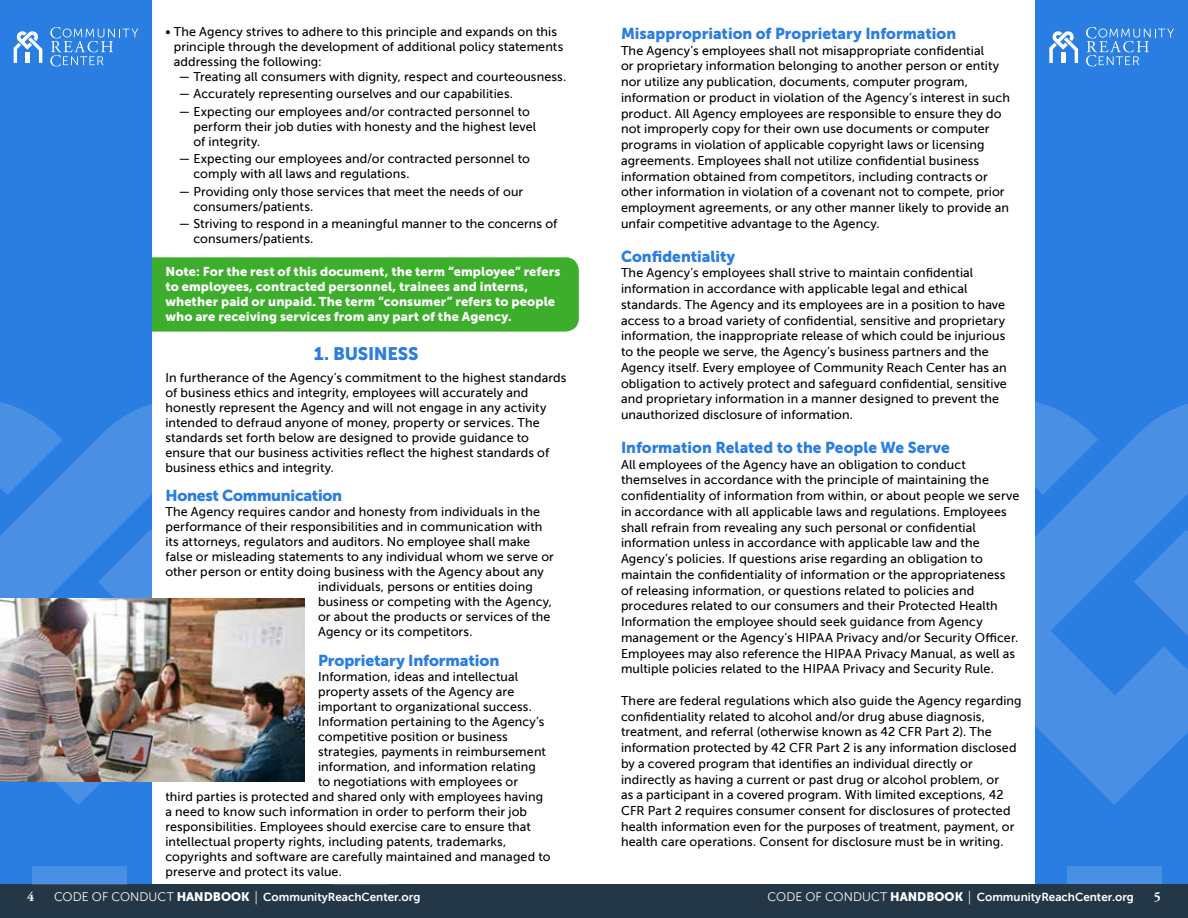
<style>
.page{position:relative;width:1188px;height:918px;background:#fff}
.page>*{position:absolute;margin:0;border:0;box-sizing:border-box;transform-origin:0 0}
.t1{font:18px "Museo Sans 900";letter-spacing:-.015em;color:#2a7de1}
.t2{font:15.75px "Museo Sans 900";letter-spacing:-.005em;color:#2a7de1}
.t3{font:700 13.5px "Adobe Garamond Pro";color:#fff}
.t4{font:12.75px/15.8px "Museo Sans 500";letter-spacing:.01em;color:#000}
.t5{font:12.75px/15px "Museo Sans 900";letter-spacing:.01em;color:#fff}
.t6{font:11.7px "Museo Sans 700";color:#fff}
.s1{font-family:"Museo Sans 300";font-size:12.3px}
.s2{font-family:"Museo Sans 900";font-size:12.3px}
.s3{font-family:"Adobe Garamond Pro";font-size:13.5px}
</style>
<div class="page">
<div style="left:127px;top:257px;width:452px;height:75px;background:#3dae2b;border-radius:14px"></div>
<div style="left:1036px;top:0;width:152px;height:918px;background:#2a7de1"></div>
<svg style="left:1035px;top:398px;width:153px;height:407px;fill:#4990e5"></svg>
<svg style="left:820px;top:884px;width:157px;height:1px"></svg>
<svg style="left:1134px;top:529px;width:54px;height:356px"></svg>
<div style="left:1068px;top:866px;width:94px;height:19px;background:#4990e5"></div>
<div style="left:0;top:0;width:152px;height:918px;background:#2a7de1"></div>
<svg style="left:50px;top:27px;width:88px;height:39px"></svg>
<svg style="left:14px;top:31px;width:28px;height:32px"></svg>
<div style="left:0;top:885px;width:594px;height:33px;background:#243746"></div>
<svg style="left:1086px;top:27px;width:88px;height:39px"></svg>
<svg style="left:1049px;top:31px;width:29px;height:32px"></svg>
<div style="left:594px;top:885px;width:594px;height:33px;background:#243746"></div>
<svg style="left:0;top:402px;width:152px;height:403px;fill:#4990e5"></svg>
<svg style="left:98px;top:529px;width:291px;height:356px"></svg>
<div style="left:32px;top:866px;width:94px;height:19px;background:#4990e5"></div>
<img style="left:0;top:599px;width:305px;height:183px">
<p class="t4" style="left:174px;top:24px;width:391px;line-height:15px;text-indent:-8px">• The Agency strives to adhere to this principle and expands on this principle through the development of additional policy statements addressing the following:</p>
<p class="t4" style="left:179px;top:69px;width:389px">— Treating all consumers with dignity, respect and courteousness.</p>
<p class="t4" style="left:179px;top:86px;width:336px">— Accurately representing ourselves and our capabilities.</p>
<p class="t4" style="left:193px;top:104px;width:344px;line-height:15px;text-indent:-15px">— Expecting our employees and/or contracted personnel to perform their job duties with honesty and the highest level of integrity.</p>
<p class="t4" style="left:193px;top:152px;width:338px;line-height:15px;text-indent:-15px">— Expecting our employees and/or contracted personnel to comply with all laws and regulations.</p>
<p class="t4" style="left:193px;top:184px;width:331px;line-height:15px;text-indent:-15px">— Providing only those services that meet the needs of our consumers/patients.</p>
<p class="t4" style="left:193px;top:216px;width:365px;line-height:15px;text-indent:-15px">— Striving to respond in a meaningful manner to the concerns of consumers/patients.</p>
<p class="t5" style="left:165px;top:264px;width:397px">Note: For the rest of this document, the term “employee” refers to employees, contracted personnel, trainees and interns, whether paid or unpaid. The term “consumer” refers to people who are receiving services from any part of the Agency.</p>
<h1 class="t1" style="left:314px;top:343px;width:106px">1. BUSINESS</h1>
<p class="t4" style="left:165px;top:370px;width:403px;line-height:15px">In furtherance of the Agency’s commitment to the highest standards of business ethics and integrity, employees will accurately and honestly represent the Agency and will not engage in any activity intended to defraud anyone of money, property or services. The standards set forth below are designed to provide guidance to ensure that our business activities reflect the highest standards of business ethics and integrity.</p>
<p class="t2" style="left:165px;top:486px;width:178px">Honest Communication</p>
<p class="t4" style="left:165px;top:503px;width:376px">The Agency requires candor and honesty from individuals in the</p>
<p class="t4" style="left:165px;top:518px;width:379px">performance of their responsibilities and in communication with</p>
<p class="t4" style="left:165px;top:533px;width:366px">its attorneys, regulators and auditors. No employee shall make</p>
<p class="t4" style="left:165px;top:548px;width:390px">false or misleading statements to any individual whom we serve or</p>
<p class="t4" style="left:165px;top:563px;width:380px">other person or entity doing business with the Agency about any</p>
<p class="t4" style="left:318px;top:578px;width:216px">individuals, persons or entities doing</p>
<p class="t4" style="left:318px;top:593px;width:235px">business or competing with the Agency,</p>
<p class="t4" style="left:318px;top:608px;width:234px">or about the products or services of the</p>
<p class="t4" style="left:318px;top:623px;width:156px">Agency or its competitors.</p>
<p class="t2" style="left:318px;top:651px;width:183px">Proprietary Information</p>
<p class="t4" style="left:318px;top:668px;width:202px">Information, ideas and intellectual</p>
<p class="t4" style="left:318px;top:683px;width:198px">property assets of the Agency are</p>
<p class="t4" style="left:318px;top:698px;width:215px">important to organizational success.</p>
<p class="t4" style="left:318px;top:713px;width:228px">Information pertaining to the Agency’s</p>
<p class="t4" style="left:318px;top:728px;width:191px">competitive position or business</p>
<p class="t4" style="left:318px;top:743px;width:229px">strategies, payments in reimbursement</p>
<p class="t4" style="left:318px;top:758px;width:219px">information, and information relating</p>
<p class="t4" style="left:318px;top:773px;width:202px">to negotiations with employees or</p>
<p class="t4" style="left:165px;top:788px;width:379px">third parties is protected and shared only with employees having</p>
<p class="t4" style="left:165px;top:803px;width:363px">a need to know such information in order to perform their job</p>
<p class="t4" style="left:165px;top:818px;width:367px">responsibilities. Employees should exercise care to ensure that</p>
<p class="t4" style="left:165px;top:833px;width:342px">intellectual property rights, including patents, trademarks,</p>
<p class="t4" style="left:165px;top:848px;width:387px">copyrights and software are carefully maintained and managed to</p>
<p class="t4" style="left:165px;top:863px;width:178px">preserve and protect its value.</p>
<p class="t2" style="left:621px;top:24px;width:337px">Misappropriation of Proprietary Information</p>
<p class="t4" style="left:621px;top:42px;width:390px">The Agency’s employees shall not misappropriate confidential<br>or proprietary information belonging to another person or entity nor utilize any publication, documents, computer program, information or product in violation of the Agency’s interest in such product. All Agency employees are responsible to ensure they do not improperly copy for their own use documents or computer programs in violation of applicable copyright laws or licensing agreements. Employees shall not utilize confidential business information obtained from competitors, including contracts or other information in violation of a covenant not to compete, prior employment agreements, or any other manner likely to provide an unfair competitive advantage to the Agency.</p>
<p class="t2" style="left:621px;top:247px;width:116px">Confidentiality</p>
<p class="t4" style="left:621px;top:265px;width:387px">The Agency’s employees shall strive to maintain confidential information in accordance with applicable legal and ethical standards. The Agency and its employees are in a position to have access to a broad variety of confidential, sensitive and proprietary information, the inappropriate release of which could be injurious to the people we serve, the Agency’s business partners and the Agency itself. Every employee of Community Reach Center has an obligation to actively protect and safeguard confidential, sensitive and proprietary information in a manner designed to prevent the unauthorized disclosure of information.</p>
<p class="t2" style="left:621px;top:438px;width:330px">Information Related to the People We Serve</p>
<p class="t4" style="left:621px;top:456px;width:400px">All employees of the Agency have an obligation to conduct themselves in accordance with the principle of maintaining the confidentiality of information from within, or about people we serve in accordance with all applicable laws and regulations. Employees shall refrain from revealing any such personal or confidential information unless in accordance with applicable law and the Agency’s policies. If questions arise regarding an obligation to maintain the confidentiality of information or the appropriateness of releasing information, or questions related to policies and procedures related to our consumers and their Protected Health Information the employee should seek guidance from Agency management or the Agency’s HIPAA Privacy and/or Security Officer.<br>Employees may also reference the HIPAA Privacy Manual, as well as multiple policies related to the HIPAA Privacy and Security Rule.</p>
<p class="t4" style="left:621px;top:693px;width:402px">There are federal regulations which also guide the Agency regarding confidentiality related to alcohol and/or drug abuse diagnosis, treatment, and referral (otherwise known as 42 CFR Part 2). The information protected by 42 CFR Part 2 is any information disclosed by a covered program that identifies an individual directly or indirectly as having a current or past drug or alcohol problem, or<br>as a participant in a covered program. With limited exceptions, 42<br>CFR Part 2 requires consumer consent for disclosures of protected health information even for the purposes of treatment, payment, or health care operations. Consent for disclosure must be in writing.</p>
<p class="t3" style="left:27px;top:889px;width:9px">4</p>
<p class="t6" style="left:54px;top:890px;width:368px"><span class="s1">CODE OF CONDUCT</span> <span class="s2">HANDBOOK</span> <span class="s3">|</span> CommunityReachCenter.org</p>
<p class="t6" style="left:768px;top:890px;width:368px"><span class="s1">CODE OF CONDUCT</span> <span class="s2">HANDBOOK</span> <span class="s3">|</span> CommunityReachCenter.org</p>
<p class="t3" style="left:1154px;top:889px;width:9px">5</p>
</div>
